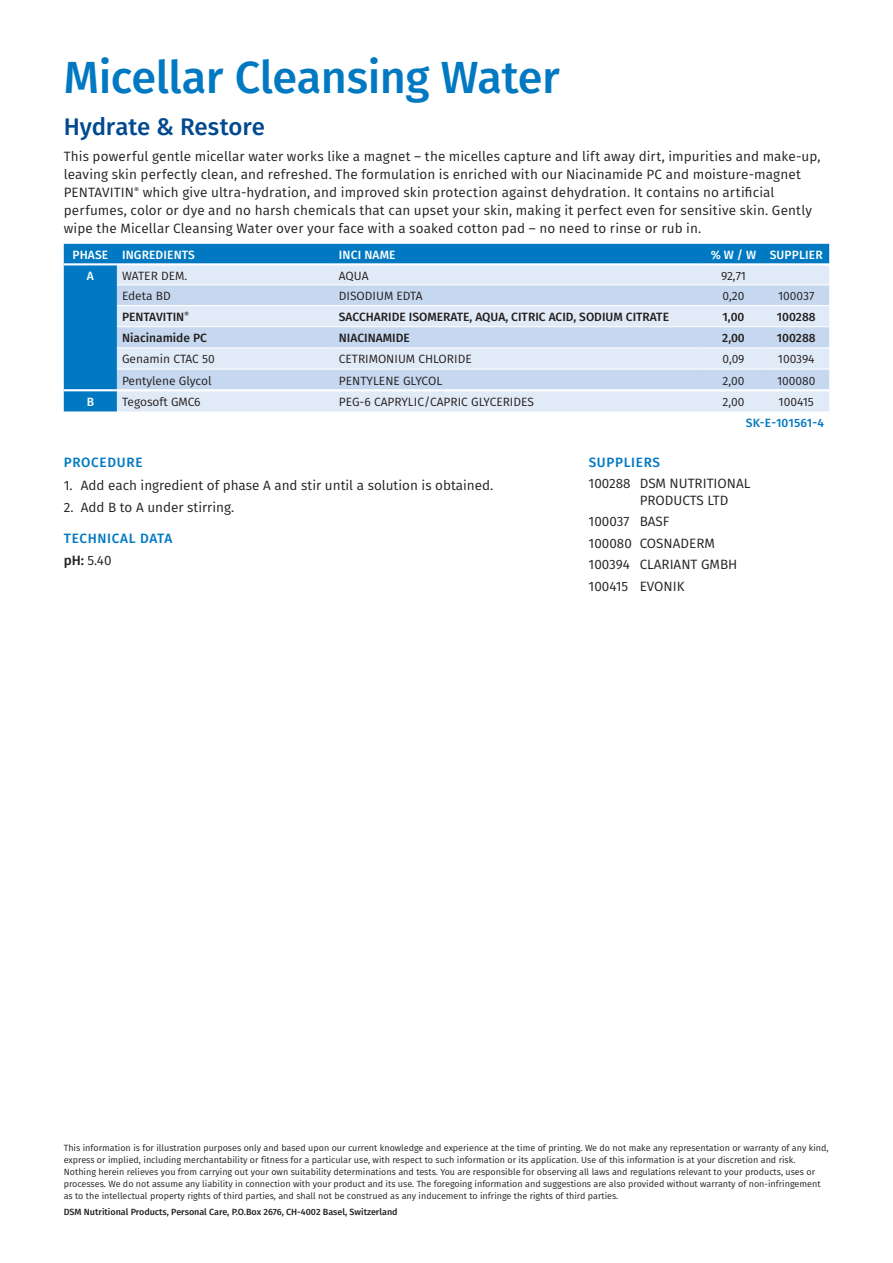
<style>
.page{position:relative;width:893px;height:1263px;background:#fff}
.page>*{position:absolute;margin:0;border:0;box-sizing:border-box;transform-origin:0 0}
.t1{font:500 45px "Fira Sans";letter-spacing:-.01em;color:#0079c2}
.t2{font:500 24px "Fira Sans";letter-spacing:-.005em;color:#014990}
.t3{font:13.5px/18px "Fira Sans";letter-spacing:.005em;color:#231f20}
.t4{font:500 13.5px/22.2px "Fira Sans";letter-spacing:.05em;color:#0079c2}
.t5{font:12px "Fira Sans";color:#231f20}
.t6{font:500 12px "Fira Sans";color:#231f20}
.t7{font:500 12px "Fira Sans";letter-spacing:.01em;color:#fff}
.t8{font:500 12px "Fira Sans";letter-spacing:.01em;color:#0079c2}
.t9{font:9px/12px "Fira Sans";color:#231f20}
.t10{font:500 9px "Fira Sans";color:#231f20}
.s1{color:#231f20}
.s2{font-weight:400;color:#231f20}
</style>
<div class="page">
<div style="left:64px;top:244px;width:765px;height:167px;background:#0079c2"></div>
<svg style="left:117px;top:265px;width:712px;height:146px;background:#e1ebf7"></svg>
<svg style="left:117px;top:286px;width:712px;height:103px;background:#d1e0f2"></svg>
<hr style="left:64px;top:263px;width:53px;height:2px;background:#fff">
<hr style="left:117px;top:263px;width:217px;height:2px;background:#fff">
<hr style="left:334px;top:263px;width:370px;height:2px;background:#fff">
<hr style="left:704px;top:263px;width:59px;height:2px;background:#fff">
<hr style="left:763px;top:263px;width:66px;height:2px;background:#fff">
<hr style="left:64px;top:389px;width:53px;height:2px;background:#fff">
<hr style="left:117px;top:389px;width:217px;height:2px;background:#fff">
<hr style="left:334px;top:389px;width:370px;height:2px;background:#fff">
<hr style="left:704px;top:389px;width:59px;height:2px;background:#fff">
<hr style="left:763px;top:389px;width:66px;height:2px;background:#fff">
<hr style="left:117px;top:285px;width:217px;height:1px;background:#fff">
<hr style="left:334px;top:285px;width:370px;height:1px;background:#fff">
<hr style="left:704px;top:285px;width:59px;height:1px;background:#fff">
<hr style="left:763px;top:285px;width:66px;height:1px;background:#fff">
<hr style="left:117px;top:305px;width:217px;height:1px;background:#fff">
<hr style="left:334px;top:305px;width:370px;height:1px;background:#fff">
<hr style="left:704px;top:305px;width:59px;height:1px;background:#fff">
<hr style="left:763px;top:305px;width:66px;height:1px;background:#fff">
<hr style="left:117px;top:326px;width:217px;height:1px;background:#fff">
<hr style="left:334px;top:326px;width:370px;height:1px;background:#fff">
<hr style="left:704px;top:326px;width:59px;height:1px;background:#fff">
<hr style="left:763px;top:326px;width:66px;height:1px;background:#fff">
<hr style="left:117px;top:347px;width:217px;height:1px;background:#fff">
<hr style="left:334px;top:347px;width:370px;height:1px;background:#fff">
<hr style="left:704px;top:347px;width:59px;height:1px;background:#fff">
<hr style="left:763px;top:347px;width:66px;height:1px;background:#fff">
<hr style="left:117px;top:369px;width:217px;height:1px;background:#fff">
<hr style="left:334px;top:369px;width:370px;height:1px;background:#fff">
<hr style="left:704px;top:369px;width:59px;height:1px;background:#fff">
<hr style="left:763px;top:369px;width:66px;height:1px;background:#fff">
<h1 class="t1" style="left:64px;top:41px;width:498px">Micellar Cleansing Water</h1>
<h2 class="t2" style="left:64px;top:107px;width:203px">Hydrate &amp; Restore</h2>
<p class="t3" style="left:64px;top:147px;width:758px">This powerful gentle micellar water works like a magnet – the micelles capture and lift away dirt, impurities and make-up, leaving skin perfectly clean, and refreshed. The formulation is enriched with our Niacinamide PC and moisture-magnet PENTAVITIN<sup>®</sup> which give ultra-hydration, and improved skin protection against dehydration. It contains no artificial perfumes, color or dye and no harsh chemicals that can upset your skin, making it perfect even for sensitive skin. Gently wipe the Micellar Cleansing Water over your face with a soaked cotton pad – no need to rinse or rub in.</p>
<h3 class="t7" style="left:72px;top:245px;width:124px">PHASE INGREDIENTS</h3>
<h3 class="t7" style="left:339px;top:245px;width:58px">INCI NAME</h3>
<h3 class="t7" style="left:711px;top:245px;width:114px">% W / W SUPPLIER</h3>
<h3 class="t7" style="left:87px;top:266px;width:8px">A</h3>
<h3 class="t5" style="left:122px;top:267px;width:67px">WATER DEM.</h3>
<h3 class="t5" style="left:339px;top:267px;width:31px">AQUA</h3>
<h3 class="t5" style="left:721px;top:267px;width:26px">92,71</h3>
<h3 class="t5" style="left:122px;top:287px;width:50px">Edeta BD</h3>
<h3 class="t5" style="left:339px;top:287px;width:85px">DISODIUM EDTA</h3>
<h3 class="t5" style="left:722px;top:287px;width:24px">0,20</h3>
<h3 class="t5" style="left:778px;top:287px;width:38px">100037</h3>
<h3 class="t6" style="left:122px;top:307px;width:68px">PENTAVITIN<sup>®</sup></h3>
<h3 class="t6" style="left:339px;top:307px;width:332px">SACCHARIDE ISOMERATE, AQUA, CITRIC ACID, SODIUM CITRATE</h3>
<h3 class="t6" style="left:723px;top:307px;width:23px">1,00</h3>
<h3 class="t6" style="left:777px;top:307px;width:40px">100288</h3>
<h3 class="t6" style="left:122px;top:328px;width:86px">Niacinamide PC</h3>
<h3 class="t6" style="left:339px;top:328px;width:72px">NIACINAMIDE</h3>
<h3 class="t6" style="left:722px;top:328px;width:24px">2,00</h3>
<h3 class="t6" style="left:777px;top:328px;width:40px">100288</h3>
<h3 class="t5" style="left:122px;top:350px;width:94px">Genamin CTAC 50</h3>
<h3 class="t5" style="left:339px;top:350px;width:134px">CETRIMONIUM CHLORIDE</h3>
<h3 class="t5" style="left:722px;top:350px;width:24px">0,09</h3>
<h3 class="t5" style="left:778px;top:350px;width:38px">100394</h3>
<h3 class="t5" style="left:122px;top:371px;width:91px">Pentylene Glycol</h3>
<h3 class="t5" style="left:339px;top:371px;width:105px">PENTYLENE GLYCOL</h3>
<h3 class="t5" style="left:723px;top:371px;width:23px">2,00</h3>
<h3 class="t5" style="left:777px;top:371px;width:40px">100080</h3>
<h3 class="t7" style="left:87px;top:392px;width:9px">B</h3>
<h3 class="t5" style="left:122px;top:393px;width:80px">Tegosoft GMC6</h3>
<h3 class="t5" style="left:339px;top:393px;width:197px">PEG-6 CAPRYLIC/CAPRIC GLYCERIDES</h3>
<h3 class="t5" style="left:723px;top:393px;width:23px">2,00</h3>
<h3 class="t5" style="left:779px;top:393px;width:37px">100415</h3>
<h3 class="t8" style="left:746px;top:413px;width:80px">SK-E-101561-4</h3>
<h3 class="t4" style="left:64px;top:451px;width:80px">PROCEDURE</h3>
<h3 class="t3" style="left:64px;top:476px;width:431px">1. Add each ingredient of phase A and stir until a solution is obtained.</h3>
<h3 class="t3" style="left:64px;top:498px;width:172px">2. Add B to A under stirring.</h3>
<h3 class="t4" style="left:64px;top:526px;width:110px">TECHNICAL DATA <span class="s1">pH:</span> <span class="s2">5.40</span></h3>
<h3 class="t4" style="left:589px;top:451px;width:73px">SUPPLIERS</h3>
<h3 class="t3" style="left:640px;top:475px;width:112px;line-height:16.5px;text-indent:-51px">100288 DSM NUTRITIONAL<br>PRODUCTS LTD</h3>
<h3 class="t3" style="left:589px;top:510px;width:150px;line-height:21.6px">100037 BASF<br>100080 COSNADERM<br>100394 CLARIANT GMBH<br>100415 EVONIK</h3>
<p class="t9" style="left:64px;top:1141px;width:766px">This information is for illustration purposes only and based upon our current knowledge and experience at the time of printing. We do not make any representation or warranty of any kind, express or implied, including merchantability or fitness for a particular use, with respect to such information or its application. Use of this information is at your discretion and risk.<br>Nothing herein relieves you from carrying out your own suitability determinations and tests. You are responsible for observing all laws and regulations relevant to your products, uses or processes. We do not assume any liability in connection with your product and its use. The foregoing information and suggestions are also provided without warranty of non-infringement as to the intellectual property rights of third parties, and shall not be construed as any inducement to infringe the rights of third parties.</p>
<p class="t10" style="left:64px;top:1205px;width:335px">DSM Nutritional Products, Personal Care, P.O.Box 2676, CH-4002 Basel, Switzerland</p>
</div>
